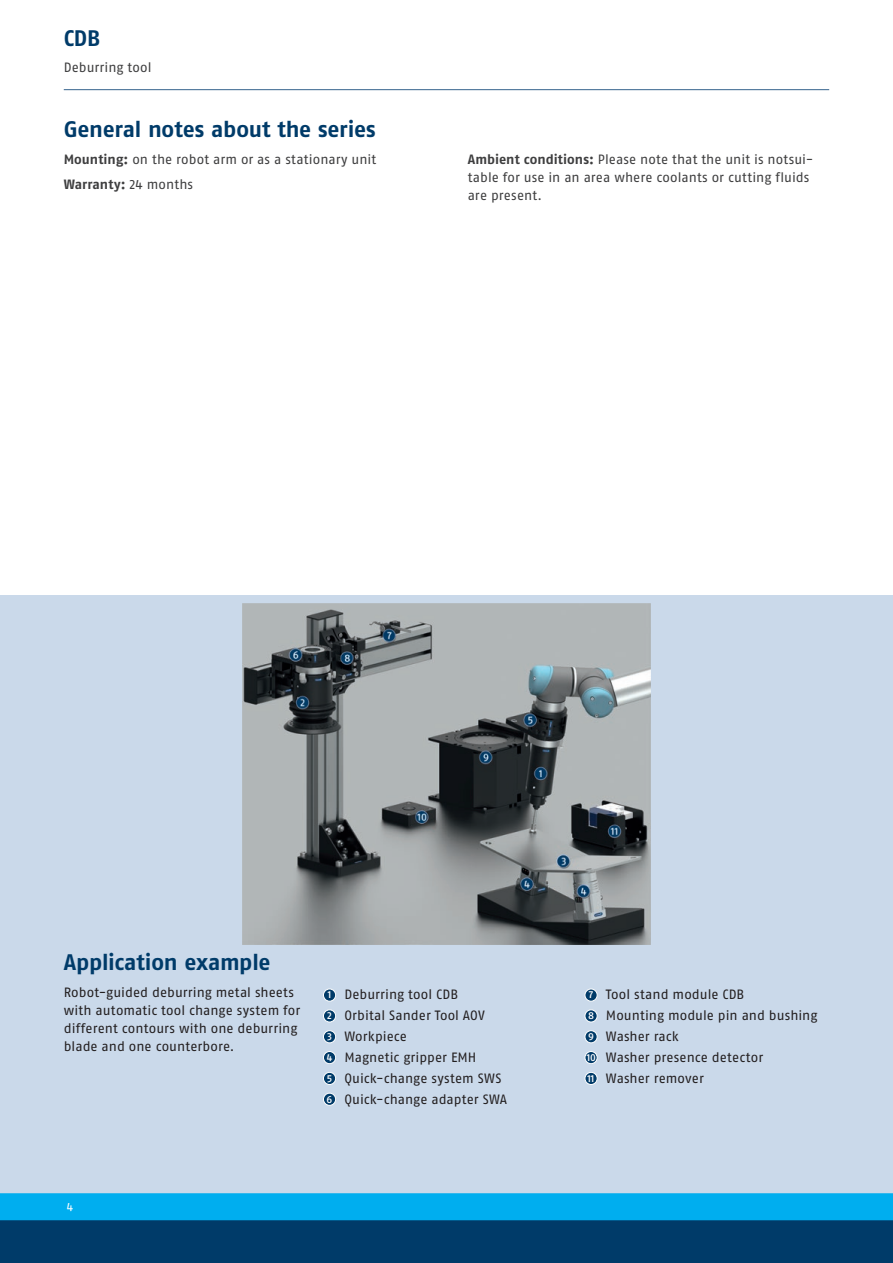
<style>
.page{position:relative;width:893px;height:1263px;background:#fff}
.page>*{position:absolute;margin:0;border:0;box-sizing:border-box;transform-origin:0 0}
.t1{font:700 22.5px "SCHUNK Fago Pro";letter-spacing:-.01em;color:#003b69}
.t2{font:13.5px/20.9px "SCHUNK Fago Pro";letter-spacing:.005em;color:#231f20}
.t3{font:13.5px/18px "SCHUNK Fago Pro";letter-spacing:.005em;color:#3e3e3f}
.t4{font:12px "SCHUNK Fago Pro";color:#fff}
.s1{font-weight:700}
.s2{font-weight:500;font-size:10.2px;color:#fff}
</style>
<div class="page">
<div style="left:0;top:595px;width:893px;height:612px;background:#cad9ea"></div>
<div style="left:0;top:1202px;width:893px;height:61px;background:#003b69"></div>
<div style="left:0;top:1193px;width:893px;height:27px;background:#00aeef"></div>
<hr style="left:64px;top:89px;width:765px;height:1px;background:#35628d">
<img style="left:243px;top:604px;width:407px;height:340px">
<div style="left:323px;top:989px;width:13px;height:12px;background:#003b69;border-radius:50%"></div>
<div style="left:323px;top:989px;width:13px;height:12px;border:1px solid #fff;border-radius:50%"></div>
<div style="left:323px;top:1010px;width:13px;height:12px;background:#003b69;border-radius:50%"></div>
<div style="left:323px;top:1009px;width:13px;height:13px;border:1px solid #fff;border-radius:50%"></div>
<div style="left:323px;top:1031px;width:13px;height:12px;background:#003b69;border-radius:50%"></div>
<div style="left:323px;top:1030px;width:13px;height:13px;border:1px solid #fff;border-radius:50%"></div>
<div style="left:323px;top:1051px;width:13px;height:13px;background:#003b69;border-radius:50%"></div>
<div style="left:323px;top:1051px;width:13px;height:13px;border:1px solid #fff;border-radius:50%"></div>
<div style="left:323px;top:1072px;width:13px;height:12px;background:#003b69;border-radius:50%"></div>
<div style="left:323px;top:1072px;width:13px;height:13px;border:1px solid #fff;border-radius:50%"></div>
<div style="left:323px;top:1093px;width:13px;height:12px;background:#003b69;border-radius:50%"></div>
<div style="left:323px;top:1093px;width:13px;height:13px;border:1px solid #fff;border-radius:50%"></div>
<div style="left:585px;top:989px;width:12px;height:12px;background:#003b69;border-radius:50%"></div>
<div style="left:585px;top:989px;width:12px;height:12px;border:1px solid #fff;border-radius:50%"></div>
<div style="left:585px;top:1010px;width:12px;height:12px;background:#003b69;border-radius:50%"></div>
<div style="left:585px;top:1009px;width:12px;height:13px;border:1px solid #fff;border-radius:50%"></div>
<div style="left:585px;top:1031px;width:12px;height:12px;background:#003b69;border-radius:50%"></div>
<div style="left:585px;top:1030px;width:12px;height:13px;border:1px solid #fff;border-radius:50%"></div>
<div style="left:585px;top:1051px;width:12px;height:13px;background:#003b69;border-radius:50%"></div>
<div style="left:585px;top:1051px;width:12px;height:13px;border:1px solid #fff;border-radius:50%"></div>
<div style="left:585px;top:1072px;width:12px;height:12px;background:#003b69;border-radius:50%"></div>
<div style="left:585px;top:1072px;width:12px;height:13px;border:1px solid #fff;border-radius:50%"></div>
<h1 class="t1" style="left:64px;top:24px;width:38px">CDB</h1>
<p class="t3" style="left:64px;top:59px;width:89px">Deburring tool</p>
<h1 class="t1" style="left:64px;top:116px;width:313px">General notes about the series</h1>
<p class="t3" style="left:64px;top:146px;width:314px;line-height:25.5px"><span class="s1">Mounting:</span> on the robot arm or as a stationary unit<br><span class="s1">Warranty:</span> 24 months</p>
<p class="t3" style="left:468px;top:150px;width:347px"><span class="s1">Ambient conditions:</span> Please note that the unit is notsui&shy;table for use in an area where coolants or cutting fluids are present.</p>
<h1 class="t1" style="left:64px;top:949px;width:208px">Application example</h1>
<p class="t2" style="left:64px;top:983px;width:238px;line-height:18px">Robot-guided deburring metal sheets with automatic tool change system for different contours with one deburring blade and one counterbore.</p>
<p class="t2" style="left:327px;top:984px;width:182px"><span class="s2">1</span> Deburring tool CDB<br><span class="s2">2</span> Orbital Sander Tool AOV<br><span class="s2">3</span> Workpiece<br><span class="s2">4</span> Magnetic gripper EMH<br><span class="s2">5</span> Quick-change system SWS<br><span class="s2">6</span> Quick-change adapter SWA</p>
<p class="t2" style="left:587px;top:984px;width:232px"><span class="s2">7</span> Tool stand module CDB<br><span class="s2">8</span> Mounting module pin and bushing<br><span class="s2">9</span> Washer rack<br><span class="s2">10</span> Washer presence detector<br><span class="s2">11</span> Washer remover</p>
<p class="t4" style="left:67px;top:1199px;width:8px">4</p>
</div>
